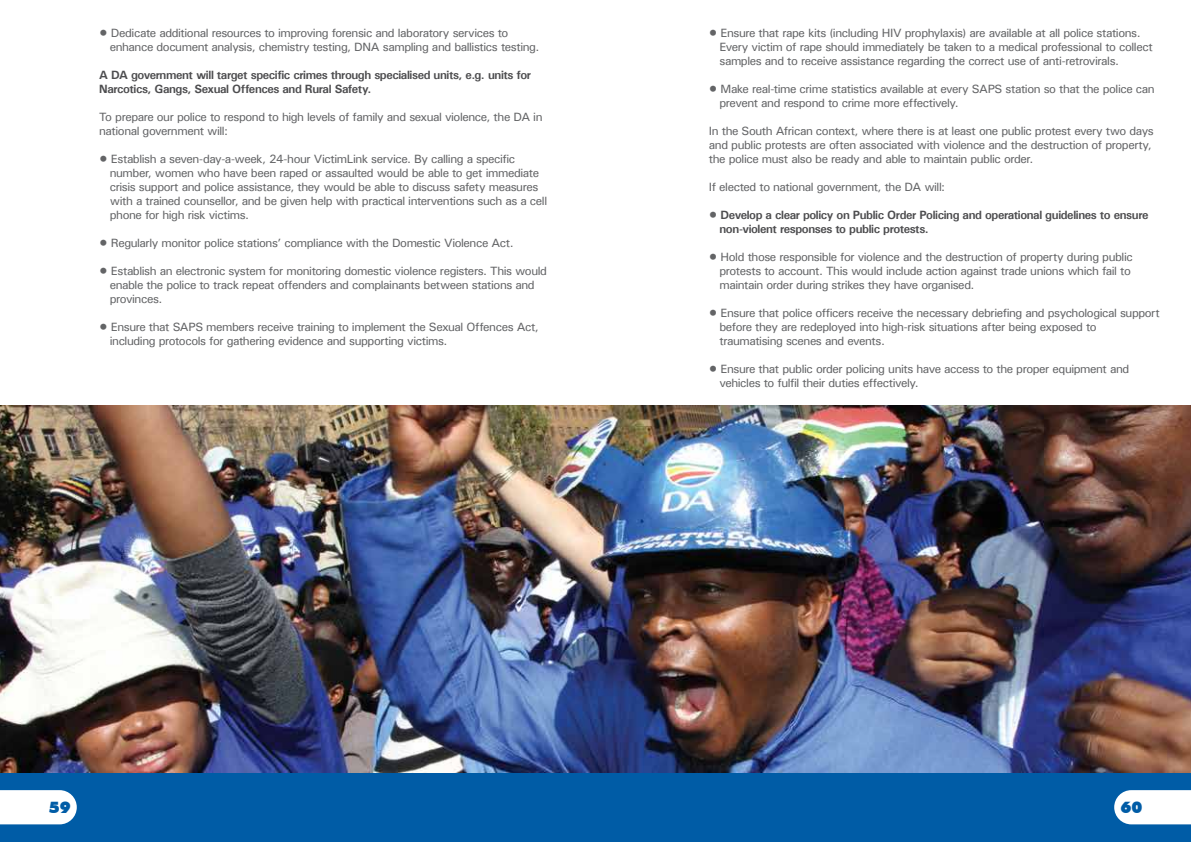
<style>
.page{position:relative;width:1191px;height:842px;background:#fff}
.page>*{position:absolute;margin:0;border:0;box-sizing:border-box;transform-origin:0 0}
.t1{font:900 16px "Futura BT";color:#005ca6}
.t2{font:12px/14px "Univers ATT";letter-spacing:-.04em;color:#636466}
.t3{font:700 12px/14px "Univers ATT";letter-spacing:-.035em;color:#4d4d4f}
.s1{font-weight:400;color:#636466}
</style>
<div class="page">
<div style="left:0;top:772px;width:1191px;height:70px;background:#005ca6"></div>
<svg style="left:1114px;top:790px;width:77px;height:34px;background:#f1f6fa"></svg>
<svg style="left:0;top:790px;width:77px;height:34px;background:#f1f6fa"></svg>
<img style="left:0;top:405px;width:1191px;height:367px">
<p class="t2" style="left:110px;top:25px;width:431px;text-indent:-11px">• Dedicate additional resources to improving forensic and laboratory services to enhance document analysis, chemistry testing, DNA sampling and ballistics testing.</p>
<p class="t3" style="left:99px;top:67px;width:433px">A DA government will target specific crimes through specialised units, e.g. units for<br>Narcotics, Gangs, Sexual Offences and Rural Safety.</p>
<p class="t2" style="left:99px;top:109px;width:445px">To prepare our police to respond to high levels of family and sexual violence, the DA in national government will:</p>
<p class="t2" style="left:110px;top:151px;width:439px;text-indent:-11px">• Establish a seven-day-a-week, 24-hour VictimLink service. By calling a specific number, women who have been raped or assaulted would be able to get immediate crisis support and police assistance, they would be able to discuss safety measures with a trained counsellor, and be given help with practical interventions such as a cell phone for high risk victims.</p>
<p class="t2" style="left:99px;top:235px;width:416px">• Regularly monitor police stations’ compliance with the Domestic Violence Act.</p>
<p class="t2" style="left:110px;top:263px;width:439px;text-indent:-11px">• Establish an electronic system for monitoring domestic violence registers. This would enable the police to track repeat offenders and complainants between stations and provinces.</p>
<p class="t2" style="left:110px;top:319px;width:430px;text-indent:-11px">• Ensure that SAPS members receive training to implement the Sexual Offences Act, including protocols for gathering evidence and supporting victims.</p>
<p class="t2" style="left:719px;top:25px;width:435px;text-indent:-11px">• Ensure that rape kits (including HIV prophylaxis) are available at all police stations.<br>Every victim of rape should immediately be taken to a medical professional to collect samples and to receive assistance regarding the correct use of anti-retrovirals.</p>
<p class="t2" style="left:719px;top:81px;width:437px;text-indent:-11px">• Make real-time crime statistics available at every SAPS station so that the police can prevent and respond to crime more effectively.</p>
<p class="t2" style="left:709px;top:123px;width:446px">In the South African context, where there is at least one public protest every two days and public protests are often associated with violence and the destruction of property, the police must also be ready and able to maintain public order.</p>
<p class="t2" style="left:709px;top:179px;width:238px">If elected to national government, the DA will:</p>
<p class="t3" style="left:719px;top:207px;width:430px;text-indent:-11px"><span class="s1">•</span> Develop a clear policy on Public Order Policing and operational guidelines to ensure non-violent responses to public protests.</p>
<p class="t2" style="left:719px;top:249px;width:415px;text-indent:-11px">• Hold those responsible for violence and the destruction of property during public protests to account. This would include action against trade unions which fail to maintain order during strikes they have organised.</p>
<p class="t2" style="left:719px;top:305px;width:442px;text-indent:-11px">• Ensure that police officers receive the necessary debriefing and psychological support before they are redeployed into high-risk situations after being exposed to traumatising scenes and events.</p>
<p class="t2" style="left:719px;top:361px;width:411px;text-indent:-11px">• Ensure that public order policing units have access to the proper equipment and vehicles to fulfil their duties effectively.</p>
<h1 class="t1" style="left:49px;top:798px;width:23px">59</h1>
<h1 class="t1" style="left:1120px;top:798px;width:23px">60</h1>
</div>
